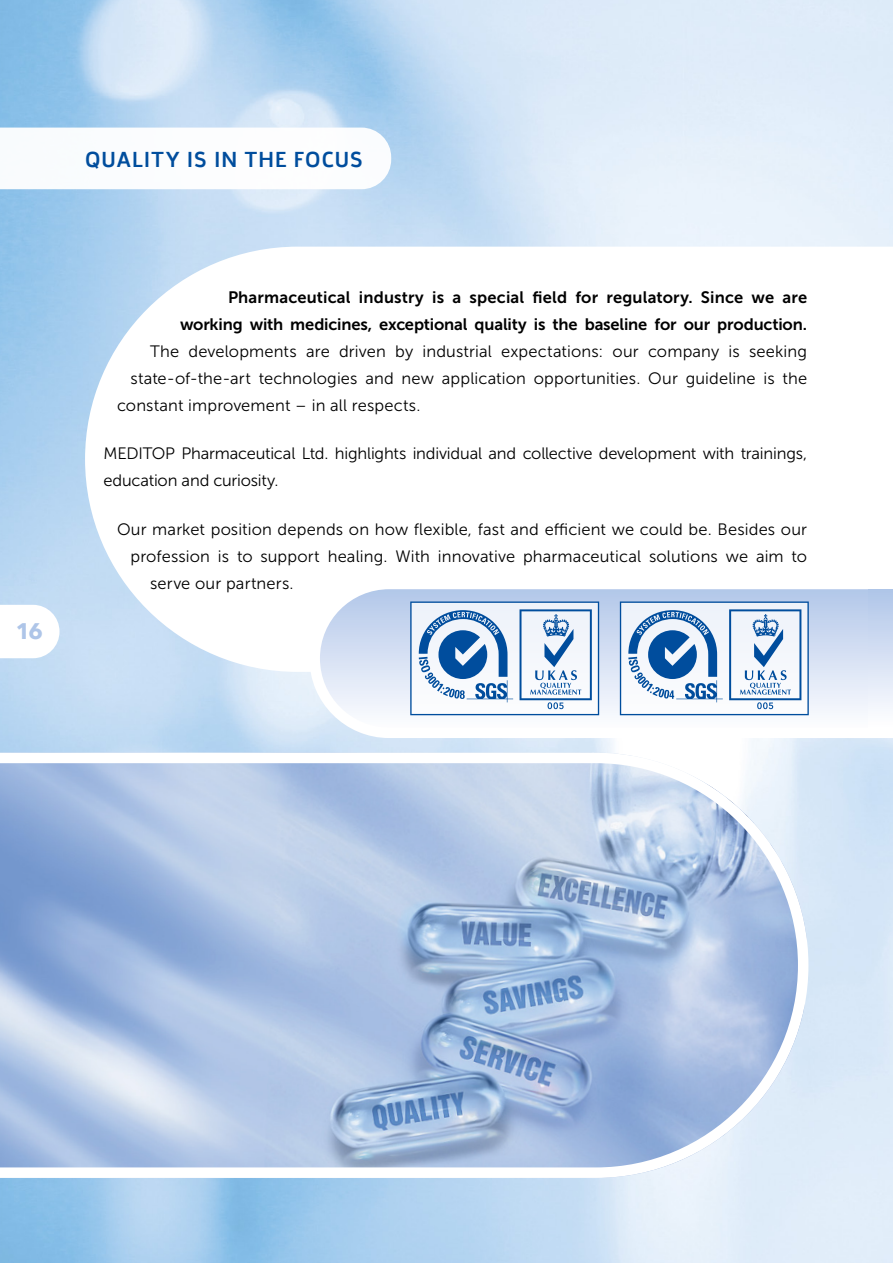
<style>
.page{position:relative;width:893px;height:1263px;background:#fff}
.page>*{position:absolute;margin:0;border:0;box-sizing:border-box;transform-origin:0 0}
.t1{font:22.5px "Argumentum Regular 11";letter-spacing:.05em;color:#004d9d}
.t2{font:700 22.5px "Avenir Next";color:#aec5e8}
.t3{font:16.5px/27px "Museo Sans 300";letter-spacing:.005em;color:#000}
.t4{font:16.5px "Museo Sans 700";letter-spacing:-.005em;color:#000}
</style>
<div class="page">
<svg style="left:85px;top:247px;width:210px;height:425px"></svg>
<svg style="left:36px;top:605px;width:24px;height:53px"></svg>
<svg style="left:0;top:128px;width:391px;height:61px"></svg>
<svg style="left:304px;top:589px;width:589px;height:154px"></svg>
<svg style="left:0;top:747px;width:814px;height:436px;background:#b0c5e4"></svg>
<div style="left:868px;top:589px;width:25px;height:139px;background:linear-gradient(to bottom,#afc5e8,#fff)"></div>
<p class="t1" style="left:85px;top:146px;width:279px">QUALITY IS IN THE FOCUS</p>
<h1 class="t2" style="left:16px;top:612px;width:29px">16</h1>
<p class="t4" style="left:228px;top:288px;width:581px">Pharmaceutical industry is a special field for regulatory. Since we are</p>
<p class="t4" style="left:180px;top:315px;width:629px">working with medicines, exceptional quality is the baseline for our production.</p>
<p class="t3" style="left:150px;top:338px;width:659px">The developments are driven by industrial expectations: our company is seeking</p>
<p class="t3" style="left:131px;top:365px;width:678px">state-of-the-art technologies and new application opportunities. Our guideline is the</p>
<p class="t3" style="left:117px;top:392px;width:305px">constant improvement – in all respects.</p>
<p class="t3" style="left:104px;top:440px;width:705px">MEDITOP Pharmaceutical Ltd. highlights individual and collective development with trainings, education and curiosity.</p>
<p class="t3" style="left:117px;top:515px;width:691px">Our market position depends on how flexible, fast and efficient we could be. Besides our</p>
<p class="t3" style="left:131px;top:542px;width:678px">profession is to support healing. With innovative pharmaceutical solutions we aim to</p>
<p class="t3" style="left:150px;top:569px;width:145px">serve our partners.</p>
</div>
